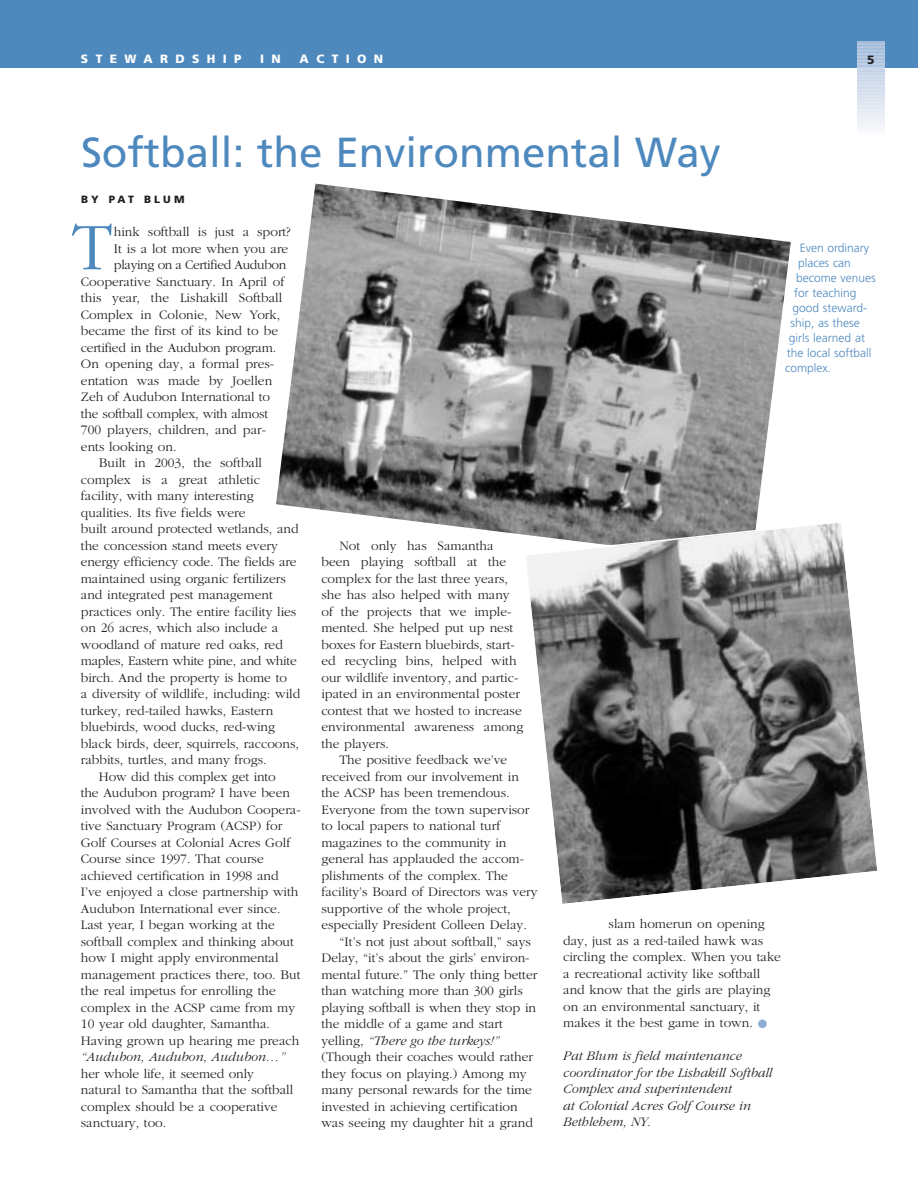
<style>
.page{position:relative;width:918px;height:1188px;background:#fff}
.page>*{position:absolute;margin:0;border:0;box-sizing:border-box;transform-origin:0 0}
.t1{font:300 69px "Garamond";color:#4e89be}
.t2{font:42px "Frutiger";color:#4e89be}
.t3{font:300 13.5px/16.5px "Garamond";color:#231f1f}
.t4{font:italic 300 13.5px/16.5px "Garamond";color:#231f1f}
.t5{font:300 13.5px "Garamond";letter-spacing:-.02em;color:#231f1f}
.t6{font:300 13.5px "Garamond";letter-spacing:-.025em;color:#231f1f}
.t7{font:300 12px "Frutiger";color:#4e89be}
.t8{font:900 12px "Frutiger";letter-spacing:.61em;color:#fff}
.t9{font:900 12px "Frutiger";color:#231f1f}
.t10{font:900 10.5px "Frutiger";letter-spacing:.305em;color:#231f1f}
.s1{font-style:normal}
.s2{color:#8eadd4}
</style>
<div class="page">
<div style="left:0;top:0;width:918px;height:68px;background:#4e89be"></div>
<svg style="left:857px;top:41px;width:27px;height:88px;background:#cfdbec"></svg>
<img style="left:276px;top:184px;width:515px;height:351px">
<svg style="left:523px;top:520px;width:354px;height:384px"></svg>
<p class="t8" style="left:81px;top:54px;width:162px">STEWARDSHIP</p>
<p class="t8" style="left:260px;top:54px;width:22px">I N</p>
<p class="t8" style="left:300px;top:54px;width:85px">ACTION</p>
<p class="t9" style="left:867px;top:55px;width:9px">5</p>
<h2 class="t2" style="left:81px;top:135px;width:641px">Softball: the Environmental Way</h2>
<p class="t10" style="left:81px;top:195px;width:105px">BY PAT BLUM</p>
<h1 class="t1" style="left:72px;top:220px;width:42px">T</h1>
<p class="t3" style="left:114px;top:225px;width:178px">hink softball is just a sport?</p>
<p class="t3" style="left:114px;top:241px;width:176px">It is a lot more when you are</p>
<p class="t6" style="left:114px;top:260px;width:174px">playing on a Certified Audubon</p>
<p class="t3" style="left:81px;top:274px;width:205px">Cooperative Sanctuary. In April of</p>
<p class="t3" style="left:81px;top:291px;width:203px">this year, the Lishakill Softball</p>
<p class="t3" style="left:81px;top:307px;width:201px">Complex in Colonie, New York,</p>
<p class="t3" style="left:81px;top:324px;width:199px">became the first of its kind to be</p>
<p class="t3" style="left:81px;top:340px;width:197px">certified in the Audubon program.</p>
<p class="t3" style="left:81px;top:357px;width:195px">On opening day, a formal pres-</p>
<p class="t3" style="left:81px;top:373px;width:193px">entation was made by Joellen</p>
<p class="t3" style="left:81px;top:390px;width:191px">Zeh of Audubon International to</p>
<p class="t3" style="left:81px;top:406px;width:189px">the softball complex, with almost</p>
<p class="t3" style="left:81px;top:423px;width:187px">700 players, children, and par-</p>
<p class="t3" style="left:81px;top:439px;width:97px">ents looking on.</p>
<p class="t3" style="left:99px;top:456px;width:165px">Built in 2003, the softball</p>
<p class="t3" style="left:81px;top:472px;width:181px">complex is a great athletic</p>
<p class="t3" style="left:81px;top:489px;width:174px">facility, with many interesting</p>
<p class="t3" style="left:81px;top:505px;width:166px">qualities. Its five fields were</p>
<p class="t3" style="left:81px;top:522px;width:219px">built around protected wetlands, and</p>
<p class="t3" style="left:81px;top:538px;width:198px">the concession stand meets every</p>
<p class="t3" style="left:81px;top:555px;width:217px">energy efficiency code. The fields are</p>
<p class="t3" style="left:81px;top:571px;width:206px">maintained using organic fertilizers</p>
<p class="t3" style="left:81px;top:588px;width:193px">and integrated pest management</p>
<p class="t3" style="left:81px;top:604px;width:217px">practices only. The entire facility lies</p>
<p class="t3" style="left:81px;top:621px;width:199px">on 26 acres, which also include a</p>
<p class="t3" style="left:81px;top:637px;width:203px">woodland of mature red oaks, red</p>
<p class="t5" style="left:81px;top:656px;width:217px">maples, Eastern white pine, and white</p>
<p class="t3" style="left:81px;top:670px;width:208px">birch. And the property is home to</p>
<p class="t3" style="left:81px;top:687px;width:221px">a diversity of wildlife, including: wild</p>
<p class="t3" style="left:81px;top:703px;width:194px">turkey, red-tailed hawks, Eastern</p>
<p class="t3" style="left:81px;top:720px;width:196px">bluebirds, wood ducks, red-wing</p>
<p class="t3" style="left:81px;top:736px;width:220px">black birds, deer, squirrels, raccoons,</p>
<p class="t3" style="left:81px;top:753px;width:187px">rabbits, turtles, and many frogs.</p>
<p class="t3" style="left:99px;top:769px;width:178px">How did this complex get into</p>
<p class="t3" style="left:81px;top:786px;width:211px">the Audubon program? I have been</p>
<p class="t3" style="left:81px;top:802px;width:221px">involved with the Audubon Coopera-</p>
<p class="t3" style="left:81px;top:819px;width:203px">tive Sanctuary Program (ACSP) for</p>
<p class="t3" style="left:81px;top:835px;width:211px">Golf Courses at Colonial Acres Golf</p>
<p class="t3" style="left:81px;top:852px;width:184px">Course since 1997. That course</p>
<p class="t3" style="left:81px;top:868px;width:199px">achieved certification in 1998 and</p>
<p class="t3" style="left:81px;top:885px;width:219px">I’ve enjoyed a close partnership with</p>
<p class="t3" style="left:81px;top:901px;width:201px">Audubon International ever since.</p>
<p class="t3" style="left:81px;top:918px;width:196px">Last year, I began working at the</p>
<p class="t3" style="left:81px;top:934px;width:215px">softball complex and thinking about</p>
<p class="t3" style="left:81px;top:951px;width:199px">how I might apply environmental</p>
<p class="t3" style="left:81px;top:967px;width:221px">management practices there, too. But</p>
<p class="t3" style="left:81px;top:984px;width:196px">the real impetus for enrolling the</p>
<p class="t3" style="left:81px;top:1000px;width:216px">complex in the ACSP came from my</p>
<p class="t3" style="left:81px;top:1017px;width:191px">10 year old daughter, Samantha.</p>
<p class="t3" style="left:81px;top:1033px;width:220px">Having grown up hearing me preach</p>
<p class="t4" style="left:81px;top:1050px;width:206px">“Audubon, Audubon, Audubon…”</p>
<p class="t3" style="left:81px;top:1066px;width:214px">her whole life, it seemed only natural to Samantha that the softball complex should be a cooperative sanctuary, too.</p>
<p class="t7" style="left:800px;top:243px;width:71px">Even ordinary</p>
<p class="t7" style="left:798px;top:258px;width:54px">places can</p>
<p class="t7" style="left:796px;top:273px;width:81px">become venues</p>
<p class="t7" style="left:794px;top:288px;width:64px">for teaching</p>
<p class="t7" style="left:792px;top:303px;width:76px">good steward-</p>
<p class="t7" style="left:791px;top:318px;width:71px">ship, as these</p>
<p class="t7" style="left:789px;top:333px;width:78px">girls learned at</p>
<p class="t7" style="left:787px;top:348px;width:86px">the local softball</p>
<p class="t7" style="left:785px;top:363px;width:47px">complex.</p>
<p class="t3" style="left:321px;top:538px;width:204px;text-indent:18px">Not only has Samantha been playing softball at the complex for the last three years, she has also helped with many of the projects that we imple&shy;mented. She helped put up nest boxes for Eastern bluebirds, start&shy;ed recycling bins, helped with our wildlife inventory, and partic&shy;ipated in an environmental poster contest that we hosted to increase environmental awareness among the players.</p>
<p class="t3" style="left:339px;top:753px;width:169px">The positive feedback we’ve</p>
<p class="t3" style="left:321px;top:769px;width:199px">received from our involvement in</p>
<p class="t3" style="left:321px;top:786px;width:190px">the ACSP has been tremendous.</p>
<p class="t3" style="left:321px;top:802px;width:209px">Everyone from the town supervisor</p>
<p class="t3" style="left:321px;top:819px;width:181px">to local papers to national turf</p>
<p class="t3" style="left:321px;top:835px;width:186px">magazines to the community in</p>
<p class="t3" style="left:321px;top:852px;width:204px">general has applauded the accom-</p>
<p class="t3" style="left:321px;top:868px;width:188px">plishments of the complex. The</p>
<p class="t3" style="left:321px;top:885px;width:217px">facility’s Board of Directors was very</p>
<p class="t3" style="left:321px;top:901px;width:191px">supportive of the whole project,</p>
<p class="t3" style="left:321px;top:918px;width:207px">especially President Colleen Delay.</p>
<p class="t3" style="left:339px;top:934px;width:193px">“It’s not just about softball,” says</p>
<p class="t3" style="left:321px;top:951px;width:210px">Delay, “it’s about the girls’ environ-</p>
<p class="t3" style="left:321px;top:967px;width:217px">mental future.” The only thing better</p>
<p class="t3" style="left:321px;top:984px;width:203px">than watching more than 300 girls</p>
<p class="t3" style="left:321px;top:1000px;width:216px">playing softball is when they stop in</p>
<p class="t3" style="left:321px;top:1017px;width:183px">the middle of a game and start</p>
<p class="t4" style="left:321px;top:1033px;width:179px"><span class="s1">yelling,</span> “There go the turkeys!”</p>
<p class="t3" style="left:321px;top:1050px;width:213px">(Though their coaches would rather</p>
<p class="t3" style="left:321px;top:1066px;width:207px">they focus on playing.) Among my</p>
<p class="t3" style="left:321px;top:1083px;width:212px">many personal rewards for the time</p>
<p class="t3" style="left:321px;top:1099px;width:198px">invested in achieving certification</p>
<p class="t3" style="left:321px;top:1116px;width:213px">was seeing my daughter hit a grand</p>
<p class="t3" style="left:563px;top:917px;width:219px;text-indent:45px">slam homerun on opening day, just as a red-tailed hawk was circling the complex. When you take a recreational activity like softball and know that the girls are playing on an environmental sanctuary, it makes it the best game in town. <span class="s2">●</span></p>
<p class="t4" style="left:563px;top:1049px;width:211px">Pat Blum is field maintenance coordinator for the Lishakill Softball<br>Complex and superintendent<br>at Colonial Acres Golf Course in<br>Bethlehem, NY.</p>
</div>
